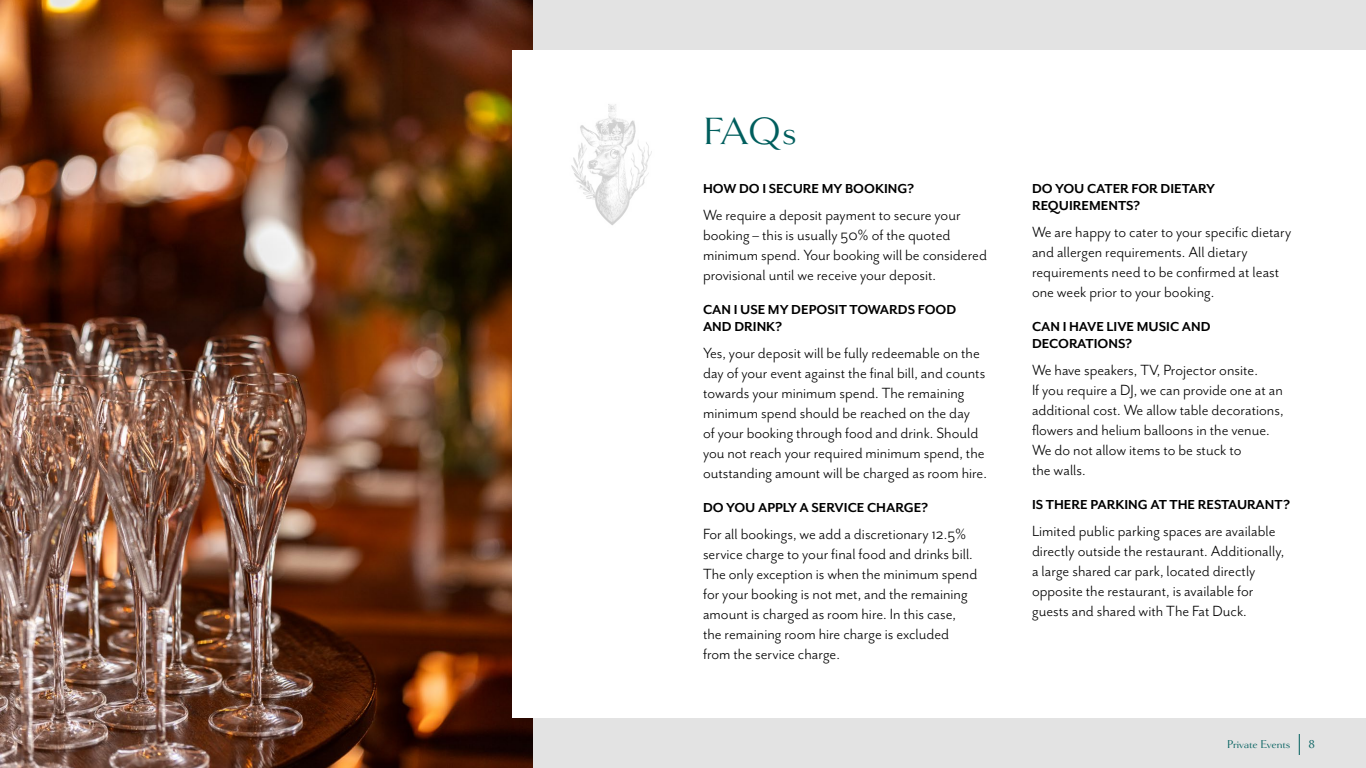
<style>
.page{position:relative;width:1366px;height:768px;background:#e3e3e3}
.page>*{position:absolute;margin:0;border:0;box-sizing:border-box;transform-origin:0 0}
.t1{font:40px "Goldenbook";color:#005e5d}
.t2{font:17px/20px "Mr Eaves San OT";color:#000}
.t3{font:700 15px/17px "Mr Eaves San OT";color:#000}
.t4{font:12px "Goldenbook";letter-spacing:-.01em;color:#005e5d}
</style>
<div class="page">
<img style="left:0;top:0;width:532px;height:768px">
<svg style="left:1299px;top:734px;width:1px;height:21px"></svg>
<div style="left:512px;top:50px;width:854px;height:668px;background:#fff"></div>
<img style="left:571px;top:104px;width:81px;height:121px">
<p class="t1" style="left:703px;top:108px;width:95px">FAQs</p>
<p class="t3" style="left:703px;top:180px;width:213px">HOW DO I SECURE MY BOOKING?</p>
<p class="t2" style="left:703px;top:205px;width:286px">We require a deposit payment to secure your booking – this is usually 50% of the quoted minimum spend. Your booking will be considered provisional until we receive your deposit.</p>
<p class="t3" style="left:703px;top:301px;width:255px">CAN I USE MY DEPOSIT TOWARDS FOOD<br>AND DRINK?</p>
<p class="t2" style="left:703px;top:343px;width:286px">Yes, your deposit will be fully redeemable on the day of your event against the final bill, and counts towards your minimum spend. The remaining minimum spend should be reached on the day<br>of your booking through food and drink. Should you not reach your required minimum spend, the outstanding amount will be charged as room hire.</p>
<p class="t3" style="left:703px;top:499px;width:227px">DO YOU APPLY A SERVICE CHARGE?</p>
<p class="t2" style="left:703px;top:524px;width:276px">For all bookings, we add a discretionary 12.5% service charge to your final food and drinks bill.<br>The only exception is when the minimum spend for your booking is not met, and the remaining amount is charged as room hire. In this case, the remaining room hire charge is excluded from the service charge.</p>
<p class="t3" style="left:1032px;top:180px;width:185px">DO YOU CATER FOR DIETARY<br>REQUIREMENTS?</p>
<p class="t2" style="left:1032px;top:222px;width:261px">We are happy to cater to your specific dietary and allergen requirements. All dietary requirements need to be confirmed at least one week prior to your booking.</p>
<p class="t3" style="left:1032px;top:318px;width:180px">CAN I HAVE LIVE MUSIC AND<br>DECORATIONS?</p>
<p class="t2" style="left:1032px;top:360px;width:253px">We have speakers, TV, Projector onsite.<br>If you require a DJ, we can provide one at an additional cost. We allow table decorations, flowers and helium balloons in the venue.<br>We do not allow items to be stuck to<br>the walls.</p>
<p class="t3" style="left:1032px;top:496px;width:260px">IS THERE PARKING AT THE RESTAURANT?</p>
<p class="t2" style="left:1032px;top:521px;width:254px">Limited public parking spaces are available directly outside the restaurant. Additionally, a large shared car park, located directly opposite the restaurant, is available for guests and shared with The Fat Duck.</p>
<p class="t4" style="left:1227px;top:737px;width:65px">Private Events</p>
<p class="t4" style="left:1308px;top:737px;width:8px">8</p>
</div>
